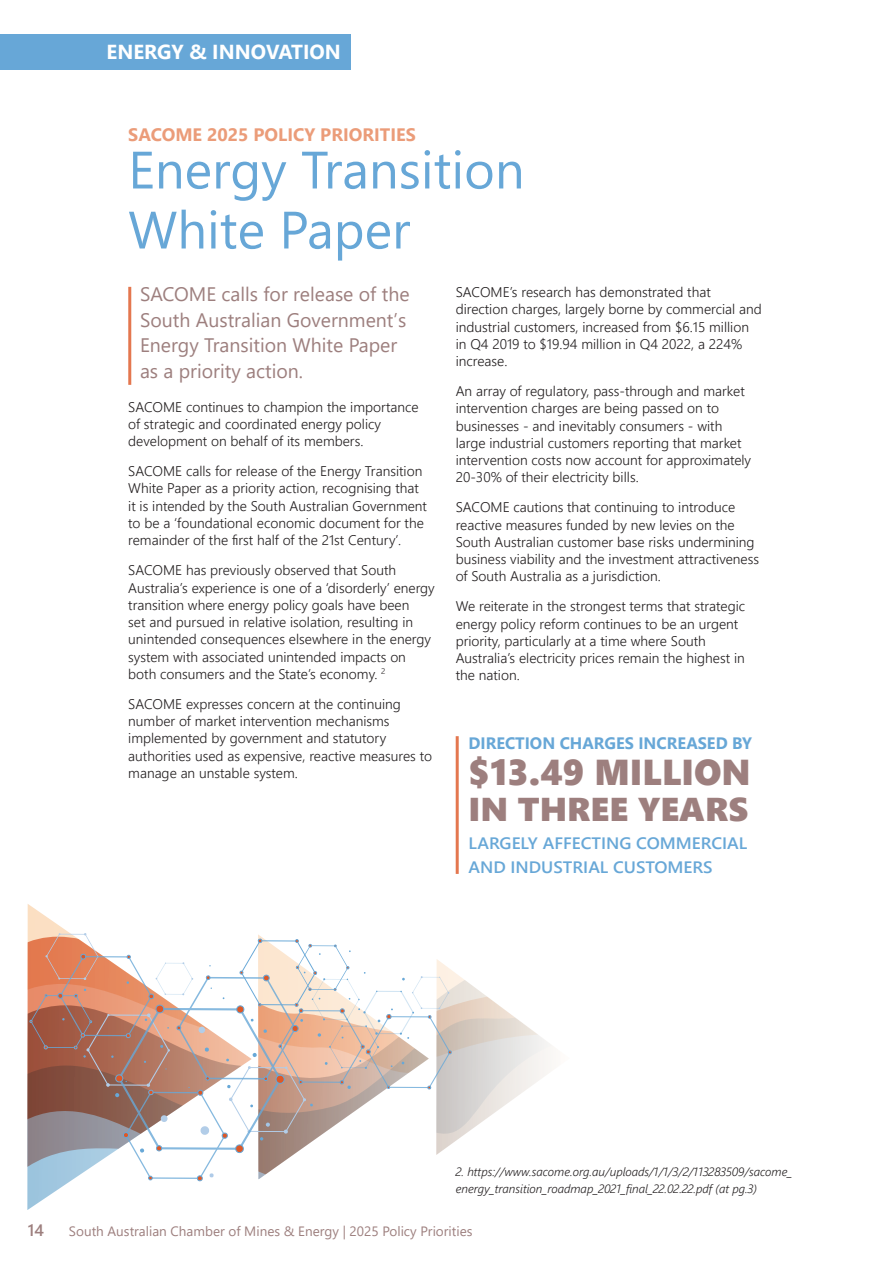
<style>
.page{position:relative;width:893px;height:1263px;background:#fff}
.page>*{position:absolute;margin:0;border:0;box-sizing:border-box;transform-origin:0 0}
.Header_2{font:52.5px/60px "Segoe UI";color:#67a7d7}
.Subhead{font:36px "Segoe UI Black";color:#9d7f7e}
.Subhead-2{font:33px "Segoe UI Black";color:#9d7f7e;scale:1.04 1}
.t1{font:700 20.25px "Segoe UI";color:#fff}
.Subhead_2025{font:19.5px/25.5px "Segoe UI";color:#9d7f7e}
.t2{font:700 18px "Segoe UI";color:#eb9c79}
.Subhead-3{font:600 16.5px/24px "Segoe UI";color:#67a7d7;scale:1.05 1}
.Subhead-4{font:700 16.5px "Segoe UI";color:#67a7d7}
.t3{font:600 16.5px "Segoe UI";color:#9d7f7e}
.Body{font:300 13.95px/17.2px "Segoe UI";color:#231f20}
.t4{font:13.5px "Segoe UI";color:#9d7f7e}
.Body-2{font:italic 300 12px/17.2px "Segoe UI";color:#231f20}
</style>
<div class="page">
<svg style="left:27px;top:904px;width:525px;height:277px"></svg>
<div style="left:0;top:34px;width:351px;height:35px;background:#67a7d7"></div>
<hr style="left:128px;top:287px;width:3px;height:98px;background:#e4774f">
<hr style="left:456px;top:736px;width:3px;height:138px;background:#e4774f">
<p class="t1" style="left:107px;top:33px;width:236px">ENERGY &amp; INNOVATION</p>
<p class="t2" style="left:128px;top:117px;width:289px">SACOME 2025 POLICY PRIORITIES</p>
<p class="Header_2" style="left:128px;top:135px;width:398px">Energy Transition<br>White Paper</p>
<p class="Subhead_2025" style="left:140px;top:280px;width:271px">SACOME calls for release of the<br>South Australian Government’s<br>Energy Transition White Paper as a priority action.</p>
<p class="Body" style="left:128px;top:397px;width:292px">SACOME continues to champion the importance of strategic and coordinated energy policy development on behalf of its members.</p>
<p class="Body" style="left:128px;top:461px;width:300px">SACOME calls for release of the Energy Transition White Paper as a priority action, recognising that it is intended by the South Australian Government to be a ‘foundational economic document for the remainder of the first half of the 21st Century’.</p>
<p class="Body" style="left:128px;top:560px;width:308px">SACOME has previously observed that South Australia’s experience is one of a ‘disorderly’ energy transition where energy policy goals have been<br>set and pursued in relative isolation, resulting in unintended consequences elsewhere in the energy system with associated unintended impacts on both consumers and the State’s economy. <sup>2</sup></p>
<p class="Body" style="left:128px;top:694px;width:305px">SACOME expresses concern at the continuing number of market intervention mechanisms implemented by government and statutory authorities used as expensive, reactive measures to manage an unstable system.</p>
<p class="Body" style="left:456px;top:282px;width:308px">SACOME’s research has demonstrated that direction charges, largely borne by commercial and industrial customers, increased from $6.15 million in Q4 2019 to $19.94 million in Q4 2022, a 224% increase.</p>
<p class="Body" style="left:456px;top:381px;width:297px">An array of regulatory, pass-through and market intervention charges are being passed on to businesses - and inevitably consumers - with large industrial customers reporting that market intervention costs now account for approximately 20-30% of their electricity bills.</p>
<p class="Body" style="left:456px;top:497px;width:305px">SACOME cautions that continuing to introduce reactive measures funded by new levies on the South Australian customer base risks undermining business viability and the investment attractiveness of South Australia as a jurisdiction.</p>
<p class="Body" style="left:456px;top:596px;width:291px">We reiterate in the strongest terms that strategic energy policy reform continues to be an urgent priority, particularly at a time where South Australia’s electricity prices remain the highest in the nation.</p>
<p class="Subhead-4" style="left:468px;top:728px;width:285px">DIRECTION CHARGES INCREASED BY</p>
<p class="Subhead" style="left:468px;top:746px;width:284px">$13.49 MILLION</p>
<p class="Subhead-2" style="left:468px;top:785px;width:270px">IN THREE YEARS</p>
<p class="Subhead-3" style="left:468px;top:830px;width:267px">LARGELY AFFECTING COMMERCIAL<br>AND INDUSTRIAL CUSTOMERS</p>
<p class="Body-2" style="left:456px;top:1161px;width:338px">2. https://www.sacome.org.au/uploads/1/1/3/2/113283509/sacome_ energy_transition_roadmap_2021_final_22.02.22.pdf (at pg.3)</p>
<p class="t3" style="left:28px;top:1214px;width:18px">14</p>
<p class="t4" style="left:69px;top:1218px;width:405px">South Australian Chamber of Mines &amp; Energy | 2025 Policy Priorities</p>
</div>
